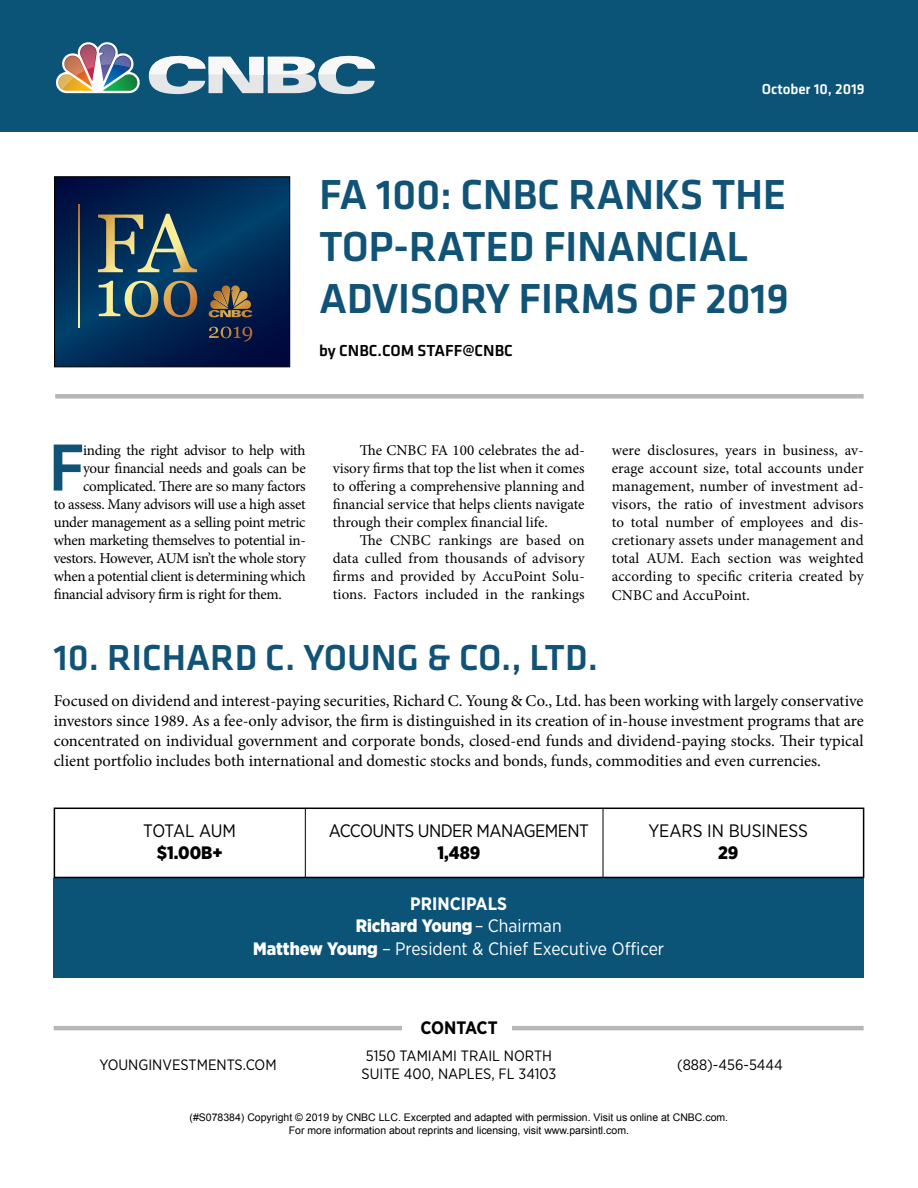
<style>
.page{position:relative;width:918px;height:1188px;background:#fff}
.page>*{position:absolute;margin:0;border:0;box-sizing:border-box;transform-origin:0 0}
.t1{font:500 69px "Klavika";color:#115376}
.t2{font:500 43.5px/52.2px "Klavika";letter-spacing:-.01em;color:#115376}
.t3{font:500 37.5px "Klavika";color:#115376}
.t4{font:18px/22.5px "Gotham Narrow";color:#fff;text-align:center}
.t5{font:18px "Gotham Narrow";letter-spacing:-.03em;color:#000}
.t6{font:18px "Gotham Narrow";color:#000}
.t7{font:900 18px "Gotham Narrow";color:#000}
.t8{font:700 18px "Gotham Narrow";letter-spacing:-.01em;color:#000}
.t9{font:16.5px/19.8px "Minion Pro";color:#000;text-align:justify}
.t10{font:500 16.5px "Klavika";color:#000}
.t11{font:15px/18px "Minion Pro";letter-spacing:-.015em;color:#000;text-align:justify}
.t12{font:15px/18px "Gotham Narrow";color:#000}
.t13{font:15px "Minion Pro";letter-spacing:.01em;color:#000}
.t14{font:500 15px "Klavika";color:#fff}
.t15{font:10.5px/12.6px "Arial";color:#000;text-align:center}
.s1{font-weight:700}
.s2{font-weight:900}
</style>
<div class="page">
<div style="left:53px;top:878px;width:811px;height:100px;background:#0b5377"></div>
<hr style="left:54px;top:1026px;width:810px;height:4px;background:#b6b7b9">
<div style="left:403px;top:1007px;width:109px;height:34px;background:#fff"></div>
<div style="left:0;top:0;width:918px;height:131px;background:#0b5377"></div>
<svg style="left:148px;top:55px;width:227px;height:39px"></svg>
<img style="left:55px;top:42px;width:85px;height:51px">
<div style="left:55px;top:394px;width:809px;height:5px;background:#b6b7b9"></div>
<div style="left:54px;top:808px;width:810px;height:70px;border:2px solid #000"></div>
<hr style="left:603px;top:808px;width:1px;height:70px;background:#000">
<hr style="left:305px;top:808px;width:1px;height:70px;background:#000">
<svg style="left:54px;top:176px;width:236px;height:191px;background:#002652"></svg>
<svg style="left:98px;top:214px;width:99px;height:58px;background:#4a6467"></svg>
<svg style="left:99px;top:281px;width:59px;height:36px;background:#577673"></svg>
<svg style="left:164px;top:281px;width:33px;height:36px"></svg>
<svg style="left:209px;top:285px;width:43px;height:32px"></svg>
<svg style="left:78px;top:205px;width:2px;height:122px"></svg>
<svg style="left:209px;top:327px;width:43px;height:15px"></svg>
<p class="t14" style="left:762px;top:81px;width:104px">October 10, 2019</p>
<h2 class="t2" style="left:319px;top:169px;width:471px">FA 100: CNBC RANKS THE<br>TOP-RATED FINANCIAL<br>ADVISORY FIRMS OF 2019</h2>
<p class="t10" style="left:319px;top:342px;width:195px">by CNBC.COM STAFF@CNBC</p>
<h1 class="t1" style="left:49px;top:430px;width:38px">F</h1>
<p class="t11" style="left:83px;top:441px;width:224px">inding the right advisor to help with</p>
<p class="t11" style="left:83px;top:459px;width:224px">your financial needs and goals can be</p>
<p class="t11" style="left:83px;top:477px;width:224px">complicated. There are so many factors</p>
<p class="t11" style="left:54px;top:495px;width:253px">to assess. Many advisors will use a high asset</p>
<p class="t11" style="left:54px;top:513px;width:253px">under management as a selling point metric</p>
<p class="t11" style="left:54px;top:531px;width:254px">when marketing themselves to potential in-</p>
<p class="t11" style="left:54px;top:549px;width:253px">vestors. However, AUM isn’t the whole story</p>
<p class="t11" style="left:54px;top:567px;width:254px">when a potential client is determining which</p>
<p class="t11" style="left:54px;top:585px;width:230px">financial advisory firm is right for them.</p>
<p class="t11" style="left:333px;top:441px;width:254px;text-indent:27px">The CNBC FA 100 celebrates the ad&shy;visory firms that top the list when it comes to offering a comprehensive planning and financial service that helps clients navigate through their complex financial life.</p>
<p class="t11" style="left:333px;top:531px;width:254px;text-indent:27px">The CNBC rankings are based on data culled from thousands of advisory firms and provided by AccuPoint Solu&shy;tions. Factors included in the rankings</p>
<p class="t11" style="left:612px;top:441px;width:254px">were disclosures, years in business, av&shy;erage account size, total accounts under management, number of investment ad&shy;visors, the ratio of investment advisors to total number of employees and dis&shy;cretionary assets under management and total AUM. Each section was weighted according to specific criteria created by</p>
<p class="t13" style="left:612px;top:586px;width:140px">CNBC and AccuPoint.</p>
<h3 class="t3" style="left:53px;top:637px;width:546px">10. RICHARD C. YOUNG &amp; CO., LTD.</h3>
<p class="t9" style="left:54px;top:691px;width:812px">Focused on dividend and interest-paying securities, Richard C. Young &amp; Co., Ltd. has been working with largely conservative investors since 1989. As a fee-only advisor, the firm is distinguished in its creation of in-house investment programs that are concentrated on individual government and corporate bonds, closed-end funds and dividend-paying stocks. Their typical client portfolio includes both international and domestic stocks and bonds, funds, commodities and even currencies.</p>
<p class="t5" style="left:143px;top:819px;width:94px">TOTAL AUM</p>
<p class="t7" style="left:157px;top:841px;width:68px">$1.00B+</p>
<p class="t5" style="left:329px;top:819px;width:262px">ACCOUNTS UNDER MANAGEMENT</p>
<p class="t7" style="left:437px;top:841px;width:45px">1,489</p>
<p class="t6" style="left:648px;top:819px;width:161px">YEARS IN BUSINESS</p>
<p class="t7" style="left:718px;top:841px;width:22px">29</p>
<p class="t4" style="left:253px;top:892px;width:413px"><span class="s1">PRINCIPALS<br></span><span class="s2">Richard Young</span>– Chairman<br><span class="s2">Matthew Young</span> – President &amp; Chief Executive Officer</p>
<p class="t8" style="left:420px;top:1016px;width:79px">CONTACT</p>
<p class="t12" style="left:99px;top:1055px;width:179px">YOUNGINVESTMENTS.COM</p>
<p class="t12" style="left:362px;top:1046px;width:196px">5150 TAMIAMI TRAIL NORTH<br>SUITE 400, NAPLES, FL 34103</p>
<p class="t12" style="left:677px;top:1055px;width:107px">(888)-456-5444</p>
<p class="t15" style="left:190px;top:1112px;width:540px">(#S078384) Copyright © 2019 by CNBC LLC. Excerpted and adapted with permission. Visit us online at CNBC.com.<br>For more information about reprints and licensing, visit www.parsintl.com.</p>
</div>
